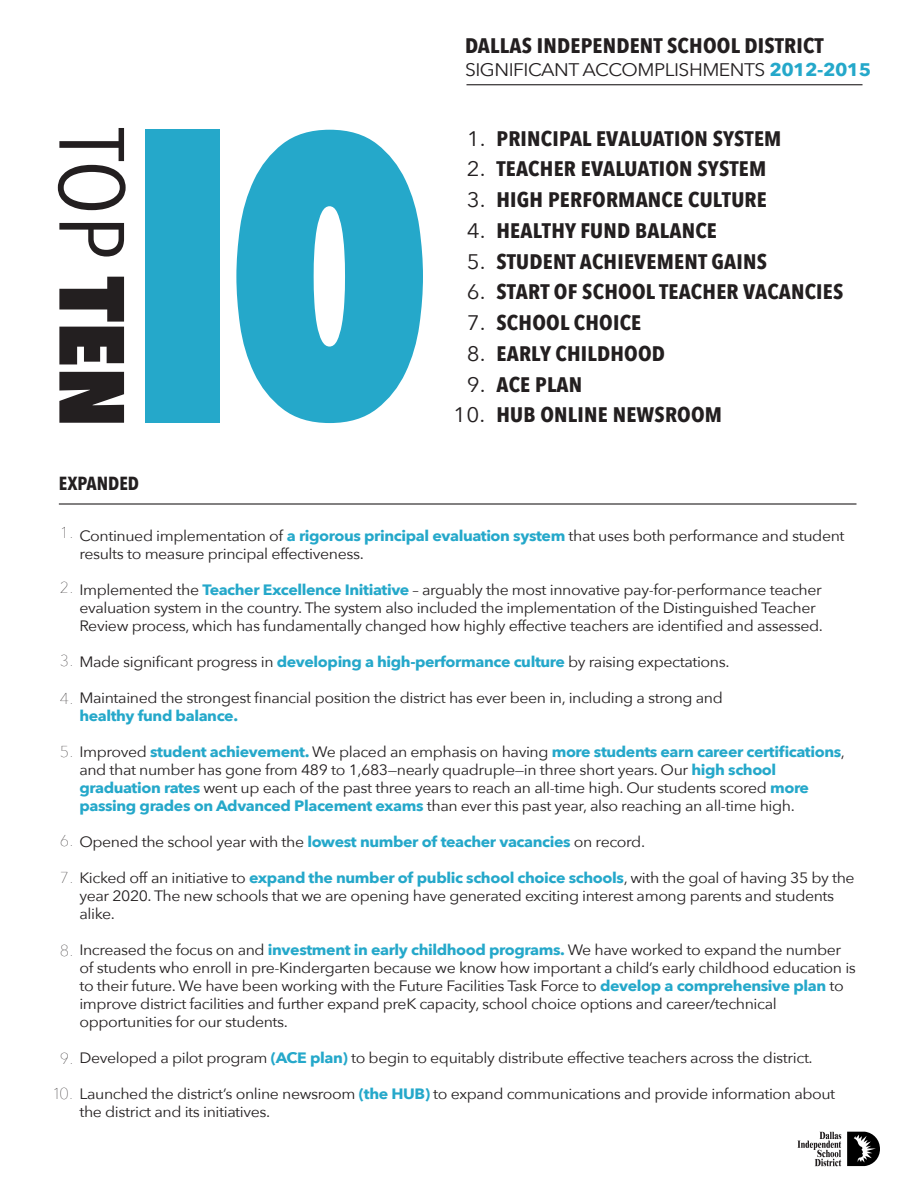
<style>
.page{position:relative;width:918px;height:1188px;background:#fff}
.page>*{position:absolute;margin:0;border:0;box-sizing:border-box;transform-origin:0 0}
.t1{font:91.35px "Avenir Next Condensed";color:#231f20;scale:1.06 1}
.t2{font:700 21px/30.8px "Avenir Next Condensed";letter-spacing:.01em;color:#231f20;scale:1.06 1}
.t3{font:21px/30.8px "Avenir Next";color:#231f20;text-align:right;scale:1.06 1}
.t4{font:700 18.9px "Avenir Next Condensed";color:#231f20}
.t5{font:18.15px "Avenir Next";letter-spacing:-.025em;color:#231f20;scale:1.06 1}
.t6{font:200 15.75px "Avenir Next";color:#231f20;scale:1.06 1}
.t7{font:15px/18px "Avenir Next";letter-spacing:-.025em;color:#231f20;scale:1.06 1}
.s1{font-weight:800}
.s2{font-weight:700;color:#25a8ca}
.s3{font-weight:200;font-size:15.75px}
</style>
<div class="page">
<svg style="left:847px;top:1132px;width:33px;height:34px"></svg>
<svg style="left:797px;top:1132px;width:44px;height:34px"></svg>
<svg style="left:236px;top:130px;width:187px;height:293px;fill:#25a8ca"></svg>
<div style="left:145px;top:130px;width:74px;height:293px;background:#25a8ca"></div>
<hr style="left:466px;top:84px;width:397px;height:1px;background:#231f20">
<hr style="left:59px;top:503px;width:798px;height:2px;background:#231f20">
<h2 class="t2" style="left:465px;top:30px;width:340px">DALLAS INDEPENDENT SCHOOL DISTRICT</h2>
<h1 class="t1" style="left:169px;top:128px;width:284px;rotate:90deg">TOP <span class="s1">TEN</span></h1>
<p class="t5" style="left:465px;top:54px;width:385px">SIGNIFICANT ACCOMPLISHMENTS <span class="s2">2012-2015</span></p>
<h2 class="t3" style="left:453px;top:122px;width:32px">1.<br>2.<br>3.<br>4.<br>5.<br>6.<br>7.<br>8.<br>9.<br>10.</h2>
<h2 class="t2" style="left:496px;top:123px;width:329px">PRINCIPAL EVALUATION SYSTEM<br>TEACHER EVALUATION SYSTEM<br>HIGH PERFORMANCE CULTURE<br>HEALTHY FUND BALANCE<br>STUDENT ACHIEVEMENT GAINS<br>START OF SCHOOL TEACHER VACANCIES<br>SCHOOL CHOICE<br>EARLY CHILDHOOD<br>ACE PLAN<br>HUB ONLINE NEWSROOM</h2>
<p class="t4" style="left:59px;top:472px;width:82px">EXPANDED</p>
<p class="t7" style="left:79px;top:526px;width:723px">Continued implementation of <span class="s2">a rigorous principal evaluation system</span> that uses both performance and student results to measure principal effectiveness.</p>
<p class="t7" style="left:79px;top:580px;width:703px">Implemented the <span class="s2">Teacher Excellence Initiative</span> – arguably the most innovative pay-for-performance teacher evaluation system in the country. The system also included the implementation of the Distinguished Teacher<br>Review process, which has fundamentally changed how highly effective teachers are identified and assessed.</p>
<p class="t7" style="left:60px;top:652px;width:633px"><span class="s3">3.</span> Made significant progress in <span class="s2">developing a high-performance culture</span> by raising expectations.</p>
<p class="t7" style="left:79px;top:688px;width:609px;text-indent:-20px"><span class="s3">4.</span> Maintained the strongest financial position the district has ever been in, including a strong and <span class="s2">healthy fund balance.</span></p>
<p class="t7" style="left:79px;top:742px;width:724px;text-indent:-20px"><span class="s3">5.</span> Improved <span class="s2">student achievement.</span> We placed an emphasis on having <span class="s2">more students earn career certifications</span>, and that number has gone from 489 to 1,683—nearly quadruple—in three short years. Our <span class="s2">high school graduation rates</span> went up each of the past three years to reach an all-time high. Our students scored <span class="s2">more passing grades on Advanced Placement exams</span> than ever this past year, also reaching an all-time high.</p>
<p class="t7" style="left:60px;top:832px;width:554px"><span class="s3">6.</span> Opened the school year with the <span class="s2">lowest number of teacher vacancies</span> on record.</p>
<p class="t7" style="left:79px;top:868px;width:733px;text-indent:-20px"><span class="s3">7.</span> Kicked off an initiative to <span class="s2">expand the number of public school choice schools</span>, with the goal of having 35 by the year 2020. The new schools that we are opening have generated exciting interest among parents and students alike.</p>
<p class="t7" style="left:79px;top:940px;width:734px;text-indent:-20px"><span class="s3">8.</span> Increased the focus on and <span class="s2">investment in early childhood programs.</span> We have worked to expand the number of students who enroll in pre-Kindergarten because we know how important a child’s early childhood education is to their future. We have been working with the Future Facilities Task Force to <span class="s2">develop a comprehensive plan</span> to improve district facilities and further expand preK capacity, school choice options and career/technical opportunities for our students.</p>
<p class="t7" style="left:60px;top:1048px;width:712px"><span class="s3">9.</span> Developed a pilot program <span class="s2">(ACE plan)</span> to begin to equitably distribute effective teachers across the district.</p>
<p class="t7" style="left:79px;top:1084px;width:715px;text-indent:-27px"><span class="s3">10.</span> Launched the district’s online newsroom <span class="s2">(the HUB)</span> to expand communications and provide information about the district and its initiatives.</p>
<p class="t6" style="left:60px;top:520px;width:14px">1.</p>
<p class="t6" style="left:60px;top:574px;width:14px">2.</p>
</div>
